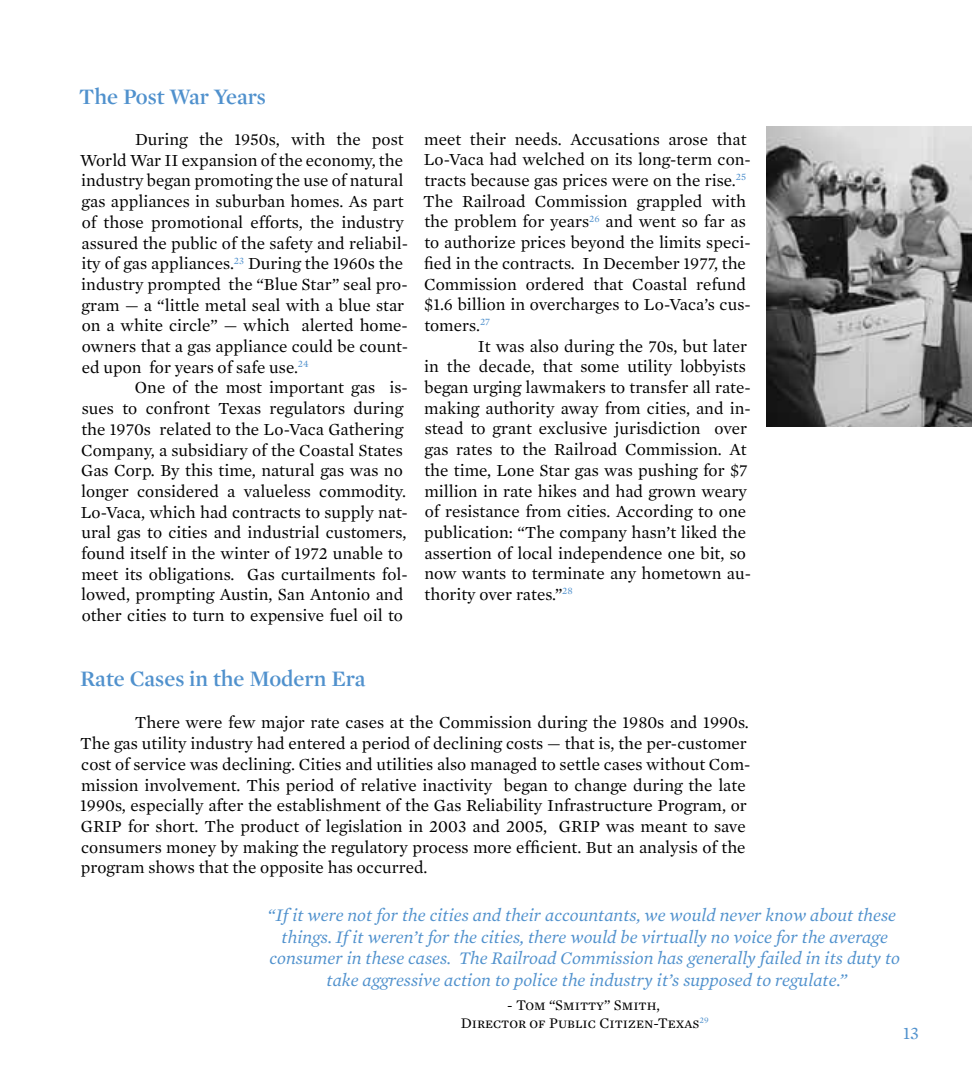
<style>
.page{position:relative;width:972px;height:1080px;background:#fff}
.page>*{position:absolute;margin:0;border:0;box-sizing:border-box;transform-origin:0 0}
.t1{font:600 22.5px "Mercury Display";color:#5091cd}
.t2{font:italic 18px/21.6px "Mercury Text G1";color:#5091cd;text-align:center}
.t3{font:18px "Mercury Text G1 Roman SC";color:#5091cd}
.t4{font:17.25px/20.7px "Mercury Text G1 Roman";color:#000}
.t5{font:15px/18px "Mercury Text G1 Roman SC";color:#000;text-align:center}
</style>
<div class="page">
<img style="left:767px;top:127px;width:205px;height:300px">
<h1 class="t1" style="left:79px;top:83px;width:188px">The Post War Years</h1>
<p class="t4" style="left:80px;top:129px;width:329px;text-indent:55px">During the 1950s, with the post World War II expansion of the economy, the industry began promoting the use of natural gas appliances in suburban homes. As part of those promotional efforts, the industry assured the public of the safety and reliabil&shy;ity of gas appliances.<sup>23</sup> During the 1960s the industry prompted the “Blue Star” seal pro&shy;gram — a “little metal seal with a blue star on a white circle” — which alerted home&shy;owners that a gas appliance could be count&shy;ed upon for years of safe use.<sup>24</sup></p>
<p class="t4" style="left:81px;top:377px;width:329px;text-indent:54px">One of the most important gas is&shy;sues to confront Texas regulators during the 1970s related to the Lo-Vaca Gathering Company, a subsidiary of the Coastal States Gas Corp. By this time, natural gas was no longer considered a valueless commodity.<br>Lo-Vaca, which had contracts to supply nat&shy;ural gas to cities and industrial customers, found itself in the winter of 1972 unable to meet its obligations. Gas curtailments fol&shy;lowed, prompting Austin, San Antonio and other cities to turn to expensive fuel oil to</p>
<p class="t4" style="left:423px;top:129px;width:329px">meet their needs. Accusations arose that Lo-Vaca had welched on its long-term con&shy;tracts because gas prices were on the rise.<sup>25<br></sup>The Railroad Commission grappled with the problem for years<sup>26</sup> and went so far as to authorize prices beyond the limits speci&shy;fied in the contracts. In December 1977, the Commission ordered that Coastal refund $1.6 billion in overcharges to Lo-Vaca’s cus&shy;tomers.<sup>27</sup></p>
<p class="t4" style="left:424px;top:336px;width:328px;text-indent:54px">It was also during the 70s, but later in the decade, that some utility lobbyists began urging lawmakers to transfer all rate&shy;making authority away from cities, and in&shy;stead to grant exclusive jurisdiction over gas rates to the Railroad Commission. At the time, Lone Star gas was pushing for $7 million in rate hikes and had grown weary of resistance from cities. According to one publication: “The company hasn’t liked the assertion of local independence one bit, so now wants to terminate any hometown au&shy;thority over rates.”<sup>28</sup></p>
<h1 class="t1" style="left:80px;top:665px;width:287px">Rate Cases in the Modern Era</h1>
<p class="t4" style="left:80px;top:712px;width:672px;text-indent:55px">There were few major rate cases at the Commission during the 1980s and 1990s.<br>The gas utility industry had entered a period of declining costs — that is, the per-customer cost of service was declining. Cities and utilities also managed to settle cases without Com&shy;mission involvement. This period of relative inactivity began to change during the late 1990s, especially after the establishment of the Gas Reliability Infrastructure Program, or GRIP for short. The product of legislation in 2003 and 2005, GRIP was meant to save consumers money by making the regulatory process more efficient. But an analysis of the program shows that the opposite has occurred.</p>
<p class="t2" style="left:268px;top:904px;width:634px">“If it were not for the cities and their accountants, we would never know about these things. If it weren’t for the cities, there would be virtually no voice for the average consumer in these cases. The Railroad Commission has generally failed in its duty to take aggressive action to police the industry it’s supposed to regulate.”</p>
<p class="t5" style="left:461px;top:996px;width:249px">- Tom “Smitty” Smith,<br>Director of Public Citizen-Texas<sup>29</sup></p>
<p class="t3" style="left:903px;top:1023px;width:17px">13</p>
</div>
